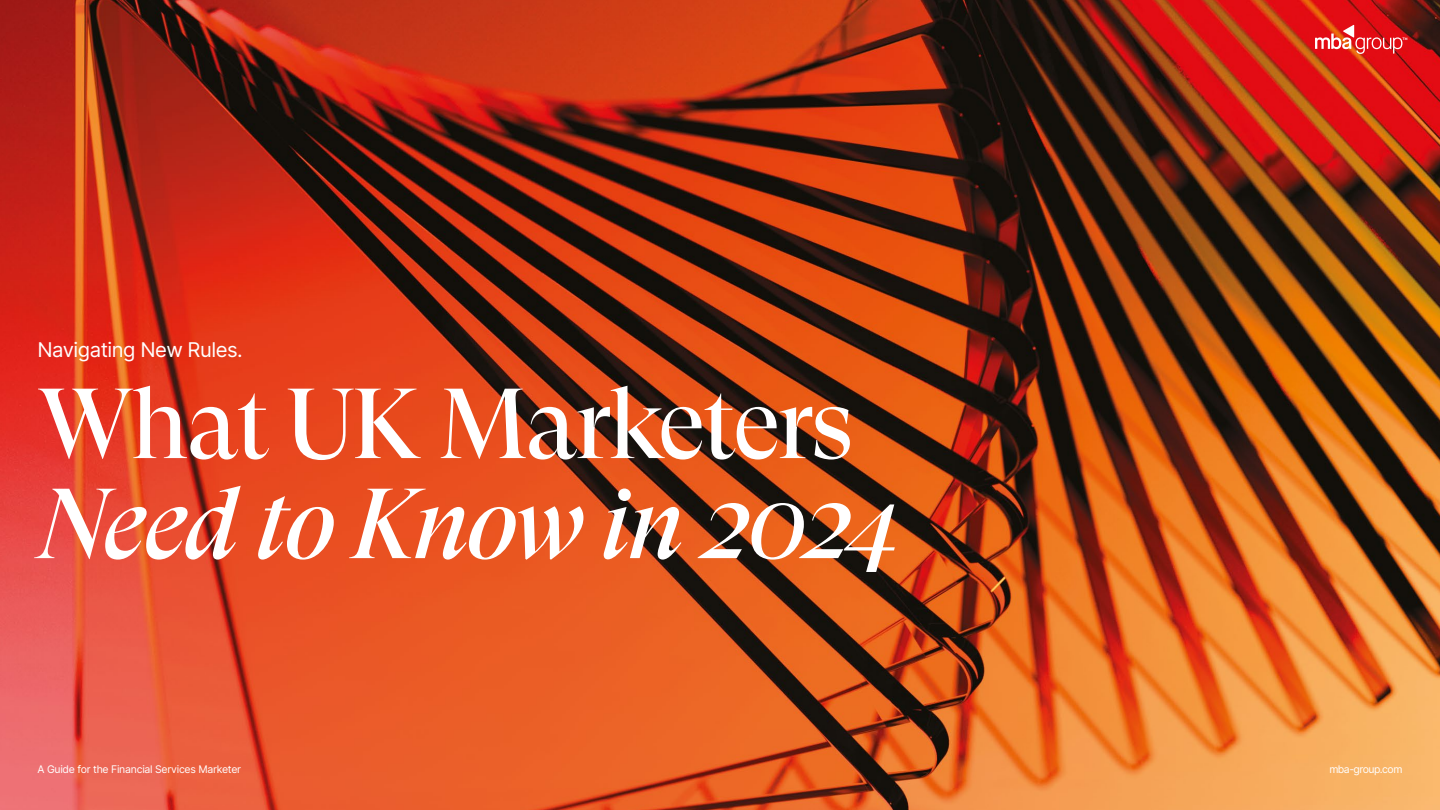
<style>
.page{position:relative;width:1440px;height:810px;background:#fff}
.page>*{position:absolute;margin:0;border:0;box-sizing:border-box;transform-origin:0 0}
.t1{font:italic 99.15px "GT Super Display";letter-spacing:-.03em;color:#fff}
.t2{font:99.15px "GT Super Display";letter-spacing:-.025em;color:#fff}
.t3{font:20.33px "Inter";letter-spacing:-.025em;color:#fff}
.t4{font:10.5px "Inter";letter-spacing:-.025em;color:#fff}
.t5{font:10.5px "Inter";letter-spacing:-.05em;color:#fff}
</style>
<div class="page">
<img style="left:0;top:0;width:1440px;height:810px">
<svg style="left:1315px;top:25px;width:92px;height:29px;background:#e24241"></svg>
<h2 class="t3" style="left:38px;top:334px;width:207px">Navigating New Rules.</h2>
<h1 class="t2" style="left:38px;top:372px;width:817px">What UK Marketers</h1>
<h1 class="t1" style="left:38px;top:471px;width:864px">Need to Know in 2024</h1>
<p class="t4" style="left:38px;top:761px;width:205px">A Guide for the Financial Services Marketer</p>
<p class="t5" style="left:1329px;top:761px;width:75px">mba-group.com</p>
</div>
